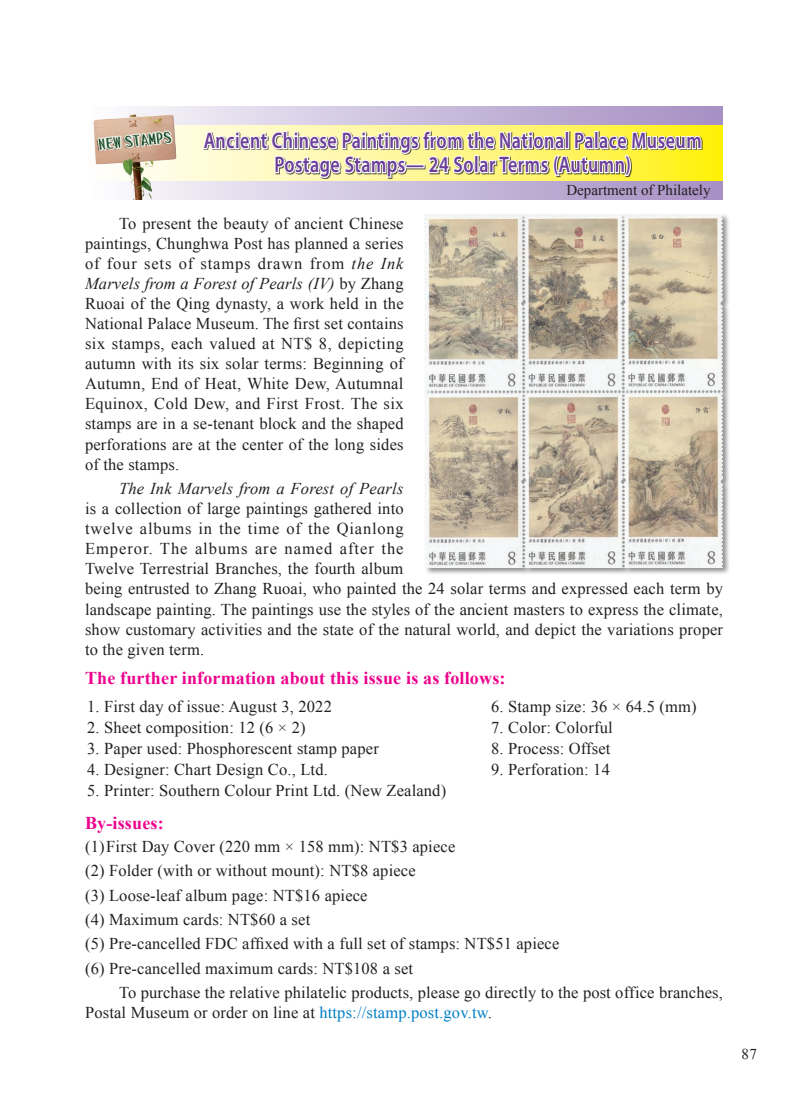
<style>
.page{position:relative;width:808px;height:1106px;background:#fff}
.page>*{position:absolute;margin:0;border:0;box-sizing:border-box;transform-origin:0 0}
.t1{font:600 22.5px/24px "Myriad Pro";letter-spacing:.03em;color:#6b3e98;text-align:center;scale:.8 1}
.t2{font:700 18px "Times New Roman";letter-spacing:.01em;color:#ed028c}
.t3{font:16.5px/20.1px "Times New Roman";letter-spacing:.01em;color:#231f20}
.t4{font:italic 16.5px "Times New Roman";letter-spacing:.015em;color:#231f20}
.t5{font:15px "Times New Roman";color:#231f20}
.s1{font-style:italic}
.s2{color:#007ec5}
</style>
<div class="page">
<svg style="left:184px;top:106px;width:539px;height:94px"></svg>
<svg style="left:184px;top:125px;width:539px;height:56px;background:#fff66a"></svg>
<img style="left:93px;top:106px;width:91px;height:94px">
<svg style="left:201px;top:106px;width:502px;height:94px"></svg>
<div style="left:424px;top:213px;width:306px;height:362px;background:#231f20;opacity:.5"></div>
<img style="left:425px;top:215px;width:298px;height:353px">
<h1 class="t1" style="left:204px;top:128px;width:624px">Ancient Chinese Paintings from the National Palace Museum<br>Postage Stamps— 24 Solar Terms (Autumn)</h1>
<p class="t5" style="left:566px;top:180px;width:146px">Department of Philately</p>
<p class="t3" style="left:85px;top:213px;width:320px;text-align:justify;text-indent:34px">To present the beauty of ancient Chinese paintings, Chunghwa Post has planned a series of four sets of stamps drawn from <span class="s1">the Ink Marvels from a Forest of Pearls (IV)</span> by Zhang Ruoai of the Qing dynasty, a work held in the National Palace Museum. The first set contains six stamps, each valued at NT$ 8, depicting autumn with its six solar terms: Beginning of Autumn, End of Heat, White Dew, Autumnal Equinox, Cold Dew, and First Frost. The six stamps are in a se-tenant block and the shaped perforations are at the center of the long sides of the stamps.</p>
<p class="t4" style="left:119px;top:477px;width:286px">The Ink Marvels from a Forest of Pearls</p>
<p class="t3" style="left:85px;top:498px;width:639px">is a collection of large paintings gathered into<br>twelve albums in the time of the Qianlong<br>Emperor. The albums are named after the<br>Twelve Terrestrial Branches, the fourth album<br>being entrusted to Zhang Ruoai, who painted the 24 solar terms and expressed each term by landscape painting. The paintings use the styles of the ancient masters to express the climate, show customary activities and the state of the natural world, and depict the variations proper to the given term.</p>
<p class="t2" style="left:85px;top:666px;width:422px">The further information about this issue is as follows:</p>
<p class="t3" style="left:87px;top:696px;width:246px">1. First day of issue: August 3, 2022</p>
<p class="t3" style="left:87px;top:717px;width:220px">2. Sheet composition: 12 (6 × 2)</p>
<p class="t3" style="left:87px;top:738px;width:293px">3. Paper used: Phosphorescent stamp paper</p>
<p class="t3" style="left:87px;top:759px;width:242px">4. Designer: Chart Design Co., Ltd.</p>
<p class="t3" style="left:87px;top:780px;width:361px">5. Printer: Southern Colour Print Ltd. (New Zealand)</p>
<p class="t3" style="left:491px;top:696px;width:207px">6. Stamp size: 36 × 64.5 (mm)</p>
<p class="t3" style="left:491px;top:717px;width:123px">7. Color: Colorful</p>
<p class="t3" style="left:491px;top:738px;width:121px">8. Process: Offset</p>
<p class="t3" style="left:491px;top:759px;width:120px">9. Perforation: 14</p>
<p class="t2" style="left:85px;top:810px;width:80px">By-issues:</p>
<p class="t3" style="left:85px;top:834px;width:476px;line-height:24.3px">(1)First Day Cover (220 mm × 158 mm): NT$3 apiece<br>(2) Folder (with or without mount): NT$8 apiece<br>(3) Loose-leaf album page: NT$16 apiece<br>(4) Maximum cards: NT$60 a set<br>(5) Pre-cancelled FDC affixed with a full set of stamps: NT$51 apiece (6) Pre-cancelled maximum cards: NT$108 a set</p>
<p class="t3" style="left:85px;top:982px;width:639px;text-indent:34px">To purchase the relative philatelic products, please go directly to the post office branches,<br>Postal Museum or order on line at <span class="s2">https://stamp.post.gov.tw</span>.</p>
<p class="t5" style="left:741px;top:1043px;width:17px">87</p>
</div>
